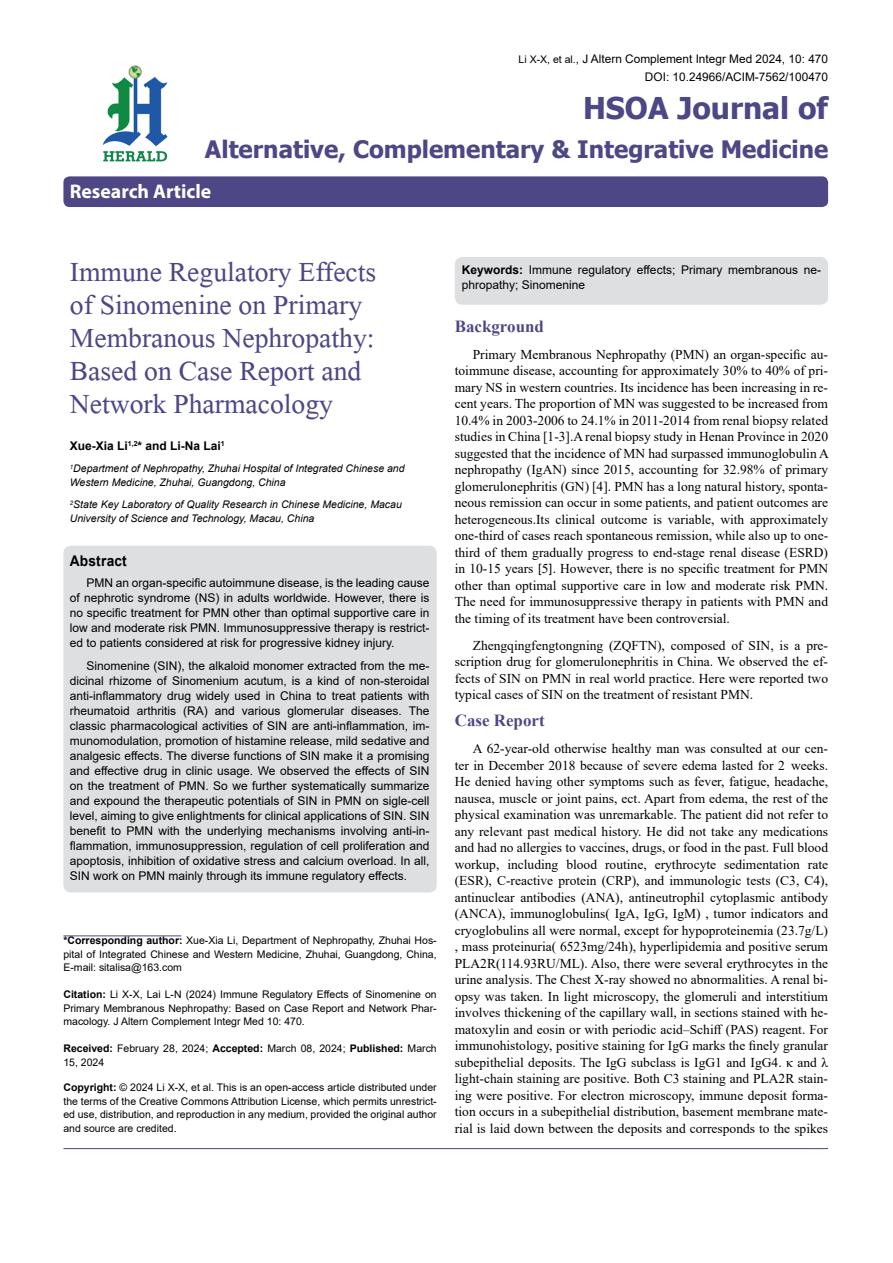
<style>
.page{position:relative;width:893px;height:1263px;background:#fff}
.page>*{position:absolute;margin:0;border:0;box-sizing:border-box;transform-origin:0 0}
.t1{font:41.25px/33px "Microsoft Himalaya";color:#4d4785}
.t2{font:700 30px "Tahoma";color:#4d4785}
.t3{font:700 24px "Tahoma";color:#4d4785}
.t4{font:700 19.8px "Myriad Hebrew";color:#fff}
.t5{font:700 16.95px "Times New Roman";color:#4d4785}
.t6{font:700 14.85px "Arial";letter-spacing:.015em;color:#000;scale:.93 1}
.t7{font:13.5px/16.5px "Times New Roman";color:#000;text-align:justify}
.t8{font:12px/15px "Arial";color:#000;text-align:justify}
.t9{font:700 12px "Arial";color:#000}
.t10{font:11.85px/18px "Arial";color:#000;text-align:right}
.t11{font:10.5px/13.5px "Arial";color:#000;text-align:justify}
.t12{font:italic 10.5px/13.5px "Arial";color:#000}
.s1{font-size:10.5px}
.s2{font-weight:700}
.s3{font-family:"Calibri"}
</style>
<div class="page">
<div style="left:63px;top:176px;width:765px;height:31px;background:#4d4785;border-radius:6px"></div>
<hr style="left:63px;top:935px;width:118px;height:1px;background:#4d4785">
<img style="left:102px;top:65px;width:66px;height:97px">
<hr style="left:63px;top:1148px;width:765px;height:1px;background:#4d4785">
<div style="left:63px;top:546px;width:374px;height:346px;background:#dedfe0;border-radius:8px"></div>
<div style="left:455px;top:257px;width:373px;height:48px;background:#dedfe0;border-radius:8px"></div>
<p class="t10" style="left:519px;top:49px;width:311px"><span class="s1">Li X-X, et al.</span>, J Altern Complement Integr Med 2024, 10: 470<br>DOI: 10.24966/ACIM-7562/100470</p>
<h2 class="t2" style="left:583px;top:87px;width:247px">HSOA Journal of</h2>
<h3 class="t3" style="left:205px;top:132px;width:625px">Alternative, Complementary &amp; Integrative Medicine</h3>
<h3 class="t4" style="left:70px;top:180px;width:143px">Research Article</h3>
<h1 class="t1" style="left:70px;top:251px;width:308px">Immune Regulatory Effects of Sinomenine on Primary<br>Membranous Nephropathy:<br>Based on Case Report and<br>Network Pharmacology</h1>
<p class="t9" style="left:70px;top:437px;width:156px">Xue-Xia Li<sup>1,2</sup>* and Li-Na Lai<sup>1</sup></p>
<p class="t12" style="left:70px;top:462px;width:336px"><sup>1</sup>Department of Nephropathy, Zhuhai Hospital of Integrated Chinese and<br>Western Medicine, Zhuhai, Guangdong, China</p>
<p class="t12" style="left:70px;top:498px;width:333px"><sup>2</sup>State Key Laboratory of Quality Research in Chinese Medicine, Macau<br>University of Science and Technology, Macau, China</p>
<p class="t6" style="left:70px;top:551px;width:63px">Abstract</p>
<p class="t8" style="left:70px;top:576px;width:361px;text-indent:16px">PMN an organ-specific autoimmune disease, is the leading cause of nephrotic syndrome (NS) in adults worldwide. However, there is no specific treatment for PMN other than optimal supportive care in low and moderate risk PMN. Immunosuppressive therapy is restrict&shy;ed to patients considered at risk for progressive kidney injury.</p>
<p class="t8" style="left:70px;top:658px;width:361px;text-indent:16px">Sinomenine (SIN), the alkaloid monomer extracted from the me&shy;dicinal rhizome of Sinomenium acutum, is a kind of non-steroidal anti-inflammatory drug widely used in China to treat patients with rheumatoid arthritis (RA) and various glomerular diseases. The classic pharmacological activities of SIN are anti-inflammation, im&shy;munomodulation, promotion of histamine release, mild sedative and analgesic effects. The diverse functions of SIN make it a promising and effective drug in clinic usage. We observed the effects of SIN on the treatment of PMN. So we further systematically summarize and expound the therapeutic potentials of SIN in PMN on sigle-cell level, aiming to give enlightments for clinical applications of SIN. SIN benefit to PMN with the underlying mechanisms involving anti-in&shy;flammation, immunosuppression, regulation of cell proliferation and apoptosis, inhibition of oxidative stress and calcium overload. In all, SIN work on PMN mainly through its immune regulatory effects.</p>
<p class="t11" style="left:63px;top:933px;width:375px"><span class="s2">*Corresponding author:</span> Xue-Xia Li, Department of Nephropathy, Zhuhai Hos&shy;pital of Integrated Chinese and Western Medicine, Zhuhai, Guangdong, China, E-mail: sitalisa@163.com</p>
<p class="t11" style="left:63px;top:987px;width:375px"><span class="s2">Citation:</span> Li X-X, Lai L-N (2024) Immune Regulatory Effects of Sinomenine on Primary Membranous Nephropathy: Based on Case Report and Network Phar&shy;macology. J Altern Complement Integr Med 10: 470.</p>
<p class="t11" style="left:63px;top:1041px;width:375px"><span class="s2">Received:</span> February 28, 2024; <span class="s2">Accepted:</span> March 08, 2024; <span class="s2">Published:</span> March<br>15, 2024</p>
<p class="t11" style="left:63px;top:1080px;width:375px"><span class="s2">Copyright:</span> © 2024 Li X-X, et al. This is an open-access article distributed under the terms of the Creative Commons Attribution License, which permits unrestrict&shy;ed use, distribution, and reproduction in any medium, provided the original author and source are credited.</p>
<p class="t8" style="left:462px;top:262px;width:361px"><span class="s2">Keywords:</span> Immune regulatory effects; Primary membranous ne&shy;phropathy; Sinomenine</p>
<p class="t5" style="left:455px;top:314px;width:91px">Background</p>
<p class="t7" style="left:455px;top:346px;width:376px;text-indent:18px">Primary Membranous Nephropathy (PMN) an organ-specific au&shy;toimmune disease, accounting for approximately 30% to 40% of pri&shy;mary NS in western countries. Its incidence has been increasing in re&shy;cent years. The proportion of MN was suggested to be increased from 10.4% in 2003-2006 to 24.1% in 2011-2014 from renal biopsy related studies in China [1-3].A renal biopsy study in Henan Province in 2020 suggested that the incidence of MN had surpassed immunoglobulin A nephropathy (IgAN) since 2015, accounting for 32.98% of primary glomerulonephritis (GN) [4]. PMN has a long natural history, sponta&shy;neous remission can occur in some patients, and patient outcomes are heterogeneous.Its clinical outcome is variable, with approximately one-third of cases reach spontaneous remission, while also up to one&shy;third of them gradually progress to end-stage renal disease (ESRD) in 10-15 years <span class="s3">[</span>5<span class="s3">]</span>. However, there is no specific treatment for PMN other than optimal supportive care in low and moderate risk PMN.<br>The need for immunosuppressive therapy in patients with PMN and the timing of its treatment have been controversial.</p>
<p class="t7" style="left:455px;top:637px;width:375px;text-indent:18px">Zhengqingfengtongning (ZQFTN), composed of SIN, is a pre&shy;scription drug for glomerulonephritis in China. We observed the ef&shy;fects of SIN on PMN in real world practice. Here were reported two typical cases of SIN on the treatment of resistant PMN.</p>
<p class="t5" style="left:455px;top:708px;width:91px">Case Report</p>
<p class="t7" style="left:455px;top:740px;width:375px;text-indent:18px">A 62-year-old otherwise healthy man was consulted at our cen&shy;ter in December 2018 because of severe edema lasted for 2 weeks.<br>He denied having other symptoms such as fever, fatigue, headache, nausea, muscle or joint pains, ect. Apart from edema, the rest of the physical examination was unremarkable. The patient did not refer to any relevant past medical history. He did not take any medications and had no allergies to vaccines, drugs, or food in the past. Full blood workup, including blood routine, erythrocyte sedimentation rate (ESR), C-reactive protein (CRP), and immunologic tests (C3, C4), antinuclear antibodies (ANA), antineutrophil cytoplasmic antibody (ANCA), immunoglobulins( IgA, IgG, IgM) , tumor indicators and cryoglobulins all were normal, except for hypoproteinemia (23.7g/L) , mass proteinuria( 6523mg/24h), hyperlipidemia and positive serum PLA2R(114.93RU/ML). Also, there were several erythrocytes in the urine analysis. The Chest X-ray showed no abnormalities. A renal bi&shy;opsy was taken. In light microscopy, the glomeruli and interstitium involves thickening of the capillary wall, in sections stained with he&shy;matoxylin and eosin or with periodic acid–Schiff (PAS) reagent. For immunohistology, positive staining for IgG marks the finely granular subepithelial deposits. The IgG subclass is IgG1 and IgG4. κ and λ light-chain staining are positive. Both C3 staining and PLA2R stain&shy;ing were positive. For electron microscopy, immune deposit forma&shy;tion occurs in a subepithelial distribution, basement membrane mate&shy;rial is laid down between the deposits and corresponds to the spikes</p>
</div>
